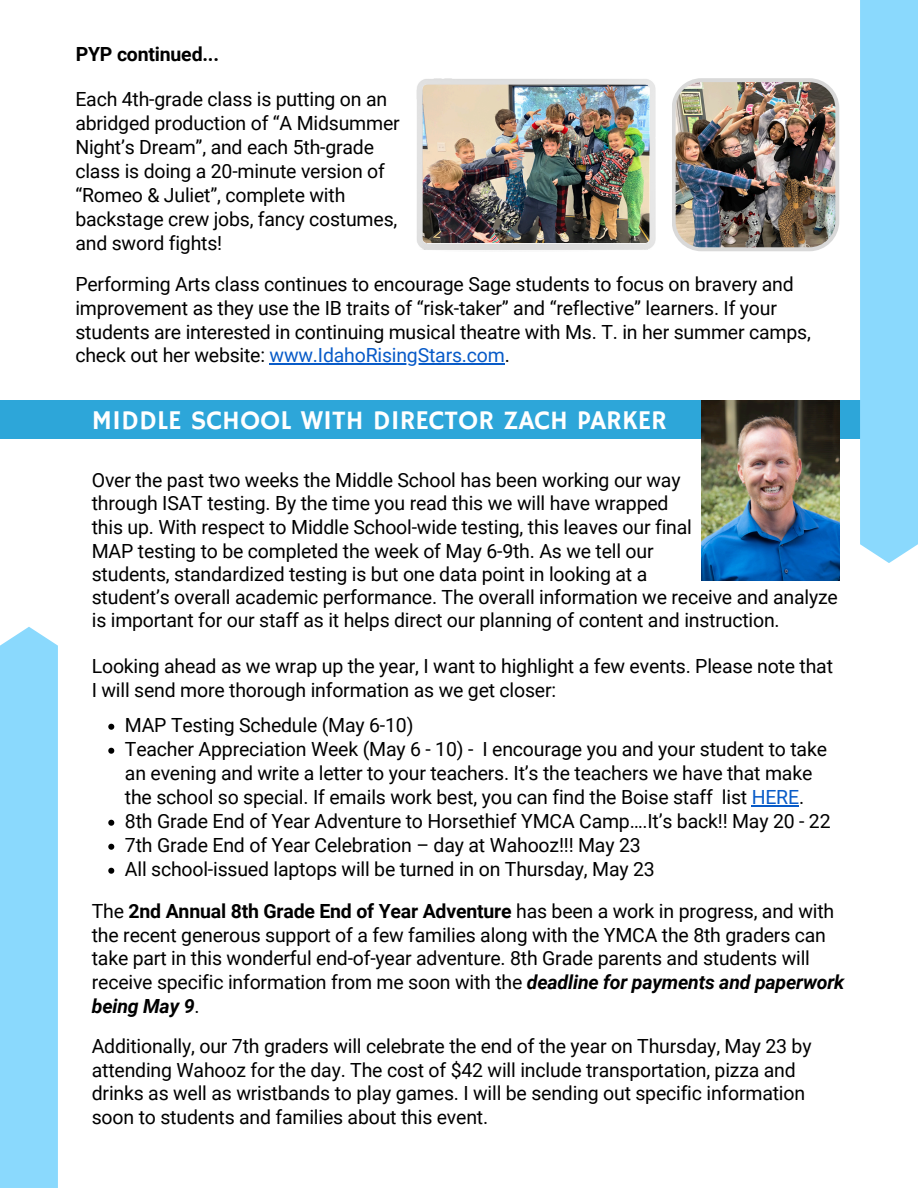
<style>
.page{position:relative;width:918px;height:1188px;background:#fff}
.page>*{position:absolute;margin:0;border:0;box-sizing:border-box;transform-origin:0 0}
.t1{font:27px "Hammersmith One";color:#fff}
.t2{font:19.5px/23.7px "Roboto";letter-spacing:-.01em;color:#000}
.t3{font:700 19.5px "Roboto";letter-spacing:-.01em;color:#000}
.s1{color:#085bc8}
.s2{font-weight:700}
.s3{font-weight:700;font-style:italic}
</style>
<div class="page">
<div style="left:0;top:400px;width:916px;height:39px;background:#2da6d9"></div>
<img style="left:701px;top:400px;width:139px;height:180px">
<img style="left:416px;top:78px;width:239px;height:172px">
<svg style="left:108px;top:724px;width:6px;height:6px"></svg>
<svg style="left:108px;top:748px;width:6px;height:6px"></svg>
<hr style="left:752px;top:805px;width:47px;height:2px;background:#085bc8">
<svg style="left:108px;top:820px;width:6px;height:6px"></svg>
<svg style="left:108px;top:844px;width:6px;height:6px"></svg>
<svg style="left:108px;top:868px;width:6px;height:6px"></svg>
<img style="left:672px;top:78px;width:167px;height:173px">
<hr style="left:270px;top:363px;width:235px;height:1px;background:#085bc8">
<div style="left:860px;top:0;width:58px;height:563px;background:#8ad9fd"></div>
<div style="left:0;top:627px;width:58px;height:561px;background:#8ad9fd"></div>
<p class="t3" style="left:76px;top:43px;width:145px">PYP continued...</p>
<p class="t2" style="left:75px;top:87px;width:326px">Each 4th-grade class is putting on an abridged production of “A Midsummer Night’s Dream”, and each 5th-grade class is doing a 20-minute version of “Romeo &amp; Juliet”, complete with backstage crew jobs, fancy costumes, and sword fights!</p>
<p class="t2" style="left:75px;top:273px;width:737px">Performing Arts class continues to encourage Sage students to focus on bravery and improvement as they use the IB traits of “risk-taker” and “reflective” learners. If your students are interested in continuing musical theatre with Ms. T. in her summer camps, check out her website: <span class="s1">www.IdahoRisingStars.com</span>.</p>
<p class="t1" style="left:92px;top:405px;width:577px">MIDDLE SCHOOL WITH DIRECTOR ZACH PARKER</p>
<h2 class="t2" style="left:92px;top:468px;width:602px">Over the past two weeks the Middle School has been working our way through ISAT testing. By the time you read this we will have wrapped this up. With respect to Middle School-wide testing, this leaves our final MAP testing to be completed the week of May 6-9th. As we tell our students, standardized testing is but one data point in looking at a</h2>
<p class="t2" style="left:92px;top:585px;width:748px">student’s overall academic performance. The overall information we receive and analyze is important for our staff as it helps direct our planning of content and instruction.</p>
<p class="t2" style="left:92px;top:654px;width:743px">Looking ahead as we wrap up the year, I want to highlight a few events. Please note that<br>I will send more thorough information as we get closer:</p>
<p class="t2" style="left:125px;top:713px;width:290px">MAP Testing Schedule (May 6-10)</p>
<h1 class="t2" style="left:125px;top:737px;width:704px">Teacher Appreciation Week (May 6 - 10) - I encourage you and your student to take an evening and write a letter to your teachers. It’s the teachers we have that make the school so special. If emails work best, you can find the Boise staff list <span class="s1">HERE</span>.</h1>
<p class="t2" style="left:125px;top:809px;width:707px">8th Grade End of Year Adventure to Horsethief YMCA Camp….It’s back!! May 20 - 22</p>
<p class="t2" style="left:125px;top:833px;width:517px">7th Grade End of Year Celebration – day at Wahooz!!! May 23</p>
<p class="t2" style="left:125px;top:857px;width:531px">All school-issued laptops will be turned in on Thursday, May 23</p>
<p class="t2" style="left:92px;top:900px;width:754px">The <span class="s2">2nd Annual 8th Grade End of Year Adventure</span> has been a work in progress, and with the recent generous support of a few families along with the YMCA the 8th graders can take part in this wonderful end-of-year adventure. 8th Grade parents and students will receive specific information from me soon with the <span class="s3">deadline for payments and paperwork being May 9</span>.</p>
<p class="t2" style="left:92px;top:1035px;width:721px">Additionally, our 7th graders will celebrate the end of the year on Thursday, May 23 by attending Wahooz for the day. The cost of $42 will include transportation, pizza and drinks as well as wristbands to play games. I will be sending out specific information soon to students and families about this event.</p>
</div>
